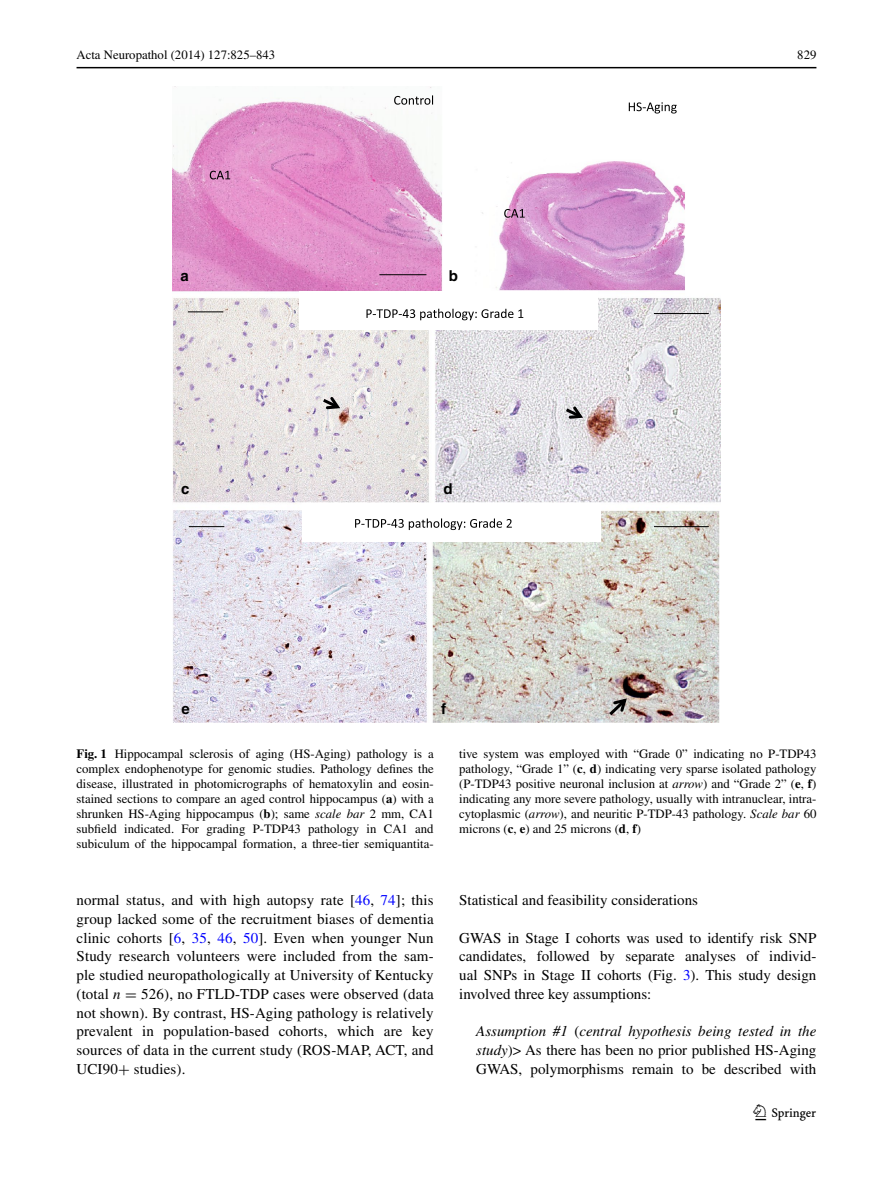
<style>
.page{position:relative;width:893px;height:1187px;background:#fff}
.page>*{position:absolute;margin:0;border:0;box-sizing:border-box;transform-origin:0 0}
.t1{font:22.5px "Springnew";color:#000}
.t2{font:15px/18.8px "Times";color:#000;text-align:justify}
.t3{font:700 15px "Helvetica";color:#000}
.t4{font:12.75px/15px "Times";color:#000;text-align:justify}
.s1{font-weight:700}
.s2{font-style:italic}
.s3{color:#00f}
.s4{font-family:"MTSY"}
</style>
<div class="page">
<hr style="left:77px;top:67px;width:739px;height:1px;background:#000">
<img style="left:172px;top:87px;width:549px;height:635px">
<svg style="left:210px;top:171px;width:20px;height:8px"></svg>
<svg style="left:504px;top:209px;width:21px;height:9px"></svg>
<svg style="left:394px;top:95px;width:39px;height:10px"></svg>
<hr style="left:379px;top:274px;width:47px;height:1px;background:#000">
<svg style="left:629px;top:102px;width:48px;height:11px"></svg>
<hr style="left:188px;top:311px;width:35px;height:1px;background:#000">
<hr style="left:654px;top:313px;width:55px;height:1px;background:#000">
<div style="left:300px;top:291px;width:298px;height:38px;background:#fff"></div>
<svg style="left:366px;top:309px;width:157px;height:11px"></svg>
<div style="left:303px;top:503px;width:298px;height:38px;background:#fff"></div>
<svg style="left:355px;top:518px;width:157px;height:12px"></svg>
<svg style="left:320px;top:394px;width:23px;height:17px"></svg>
<svg style="left:606px;top:696px;width:23px;height:22px"></svg>
<svg style="left:563px;top:404px;width:23px;height:16px"></svg>
<hr style="left:189px;top:526px;width:35px;height:1px;background:#000">
<hr style="left:654px;top:526px;width:55px;height:1px;background:#000">
<p class="t4" style="left:77px;top:48px;width:200px">Acta Neuropathol (2014) 127:825–843</p>
<p class="t4" style="left:797px;top:48px;width:21px">829</p>
<p class="t3" style="left:180px;top:267px;width:10px">a</p>
<p class="t3" style="left:449px;top:267px;width:11px">b</p>
<p class="t3" style="left:181px;top:479px;width:10px">c</p>
<p class="t3" style="left:443px;top:479px;width:11px">d</p>
<p class="t3" style="left:182px;top:699px;width:10px">e</p>
<p class="t3" style="left:441px;top:699px;width:6px">f</p>
<p class="t4" style="left:77px;top:746px;width:359px"><span class="s1">Fig. 1</span> Hippocampal sclerosis of aging (HS-Aging) pathology is a complex endophenotype for genomic studies. Pathology defines the disease, illustrated in photomicrographs of hematoxylin and eosin&shy;stained sections to compare an aged control hippocampus (<span class="s1">a</span>) with a shrunken HS-Aging hippocampus (<span class="s1">b</span>); same <span class="s2">scale bar</span> 2 mm, CA1 subfield indicated. For grading P-TDP43 pathology in CA1 and subiculum of the hippocampal formation, a three-tier semiquantita-</p>
<p class="t4" style="left:459px;top:746px;width:359px">tive system was employed with “Grade 0” indicating no P-TDP43 pathology, “Grade 1” (<span class="s1">c</span>, <span class="s1">d</span>) indicating very sparse isolated pathology (P-TDP43 positive neuronal inclusion at <span class="s2">arrow</span>) and “Grade 2” (<span class="s1">e</span>, <span class="s1">f</span>) indicating any more severe pathology, usually with intranuclear, intra&shy;cytoplasmic (<span class="s2">arrow</span>), and neuritic P-TDP-43 pathology. <span class="s2">Scale bar</span> 60 microns (<span class="s1">c</span>, <span class="s1">e</span>) and 25 microns (<span class="s1">d</span>, <span class="s1">f</span>)</p>
<p class="t2" style="left:77px;top:890px;width:359px">normal status, and with high autopsy rate [<span class="s3">46</span>, <span class="s3">74</span>]; this group lacked some of the recruitment biases of dementia clinic cohorts [<span class="s3">6</span>, <span class="s3">35</span>, <span class="s3">46</span>, <span class="s3">50</span>]. Even when younger Nun Study research volunteers were included from the sam&shy;ple studied neuropathologically at University of Kentucky (total <span class="s2">n</span> <span class="s4">=</span> 526), no FTLD-TDP cases were observed (data not shown). By contrast, HS-Aging pathology is relatively prevalent in population-based cohorts, which are key sources of data in the current study (ROS-MAP, ACT, and UCI90<span class="s4">+</span> studies).</p>
<p class="t2" style="left:459px;top:890px;width:240px">Statistical and feasibility considerations</p>
<p class="t2" style="left:459px;top:927px;width:359px">GWAS in Stage I cohorts was used to identify risk SNP candidates, followed by separate analyses of individ&shy;ual SNPs in Stage II cohorts (Fig. <span class="s3">3</span>). This study design involved three key assumptions:</p>
<p class="t2" style="left:476px;top:1021px;width:342px"><span class="s2">Assumption #1</span> (<span class="s2">central hypothesis being tested in the study</span>)&gt; As there has been no prior published HS-Aging GWAS, polymorphisms remain to be described with</p>
<h1 class="t1" style="left:755px;top:1104px;width:62px">1 3</h1>
</div>
